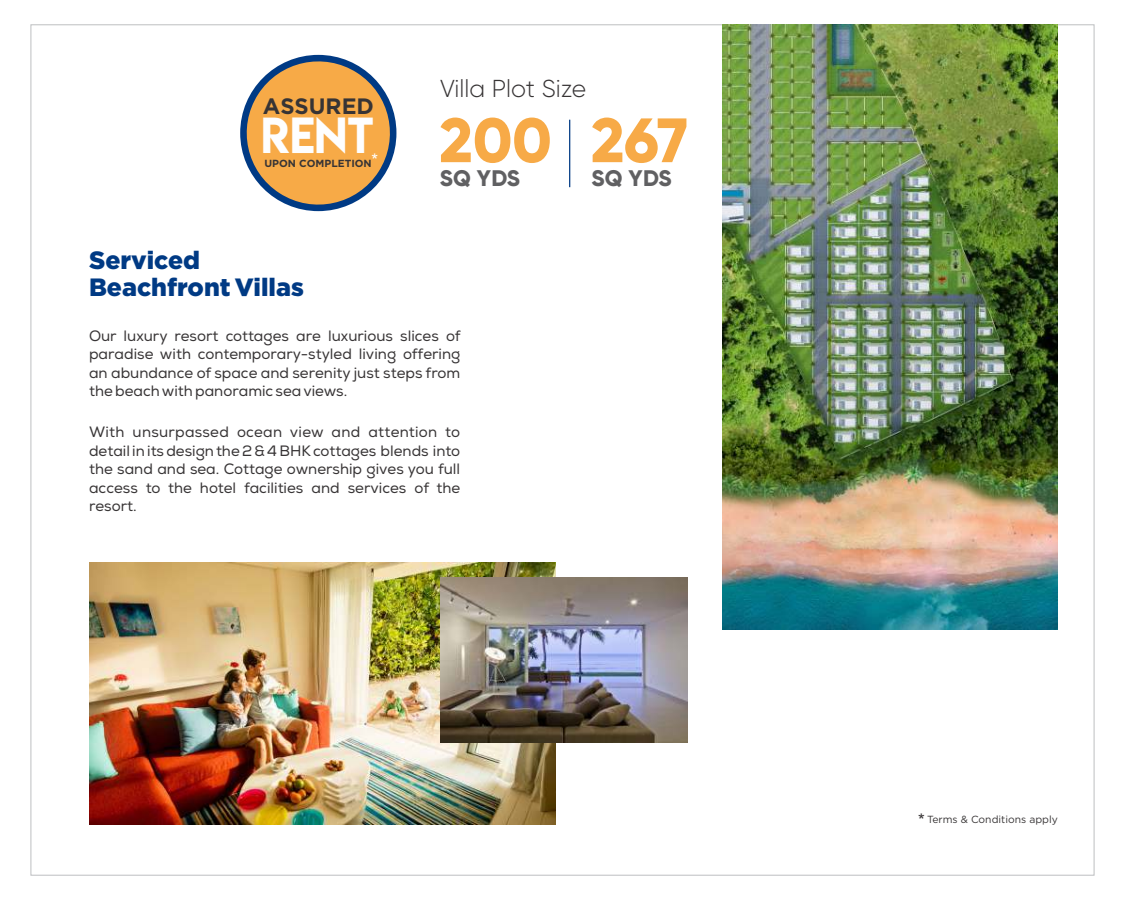
<style>
.page{position:relative;width:1125px;height:900px;background:#fff}
.page>*{position:absolute;margin:0;border:0;box-sizing:border-box;transform-origin:0 0}
.t1{font:800 62.5px "Gilroy";letter-spacing:-.005em;color:#f7aa47}
.t2{font:45px "Lemon Milk";color:#fefefe}
.t3{font:900 25px/27.6px "Gotham";color:#003a84}
.t4{font:300 24.5px "Gilroy";color:#373435}
.t5{font:800 22.5px "Gilroy";letter-spacing:.005em;color:#606062}
.t6{font:700 22.25px "Gotham";color:#373435}
.t7{font:15px/18.6px "Nexa W01";color:#373435;text-align:justify}
.t8{font:10.38px "Gotham";color:#373435}
.t9{font:700 10.38px "Gotham";color:#373435}
.s1{font-family:"Arial";font-weight:400;font-size:17.12px;color:#fefefe}
.s2{font-family:"Arial";font-size:17.12px}
</style>
<div class="page">
<img style="left:89px;top:562px;width:467px;height:263px">
<img style="left:440px;top:577px;width:248px;height:165px">
<img style="left:722px;top:25px;width:336px;height:605px">
<svg style="left:240px;top:54px;width:157px;height:158px"></svg>
<hr style="left:569px;top:120px;width:1px;height:67px;background:#003a84">
<h3 class="t6" style="left:263px;top:97px;width:113px">ASSURED</h3>
<h2 class="t2" style="left:261px;top:103px;width:114px">RENT</h2>
<p class="t9" style="left:264px;top:160px;width:115px">UPON COMPLETION<span class="s1">*</span></p>
<h3 class="t3" style="left:89px;top:248px;width:216px">Serviced<br>Beachfront Villas</h3>
<h3 class="t4" style="left:440px;top:77px;width:147px">Villa Plot Size</h3>
<h1 class="t1" style="left:440px;top:112px;width:250px">200 267</h1>
<h3 class="t5" style="left:440px;top:168px;width:82px">SQ YDS</h3>
<h3 class="t5" style="left:592px;top:168px;width:82px">SQ YDS</h3>
<p class="t7" style="left:89px;top:326px;width:373px">Our luxury resort cottages are luxurious slices of paradise with contemporary-styled living offering an abundance of space and serenity just steps from the beach with panoramic sea views.</p>
<p class="t7" style="left:89px;top:423px;width:373px">With unsurpassed ocean view and attention to detail in its design the 2 &amp; 4 BHKcottages blends into the sand and sea. Cottage ownership gives you full access to the hotel facilities and services of the resort.</p>
<p class="t8" style="left:918px;top:815px;width:141px"><span class="s2">*</span> Terms &amp; Conditions apply</p>
</div>
